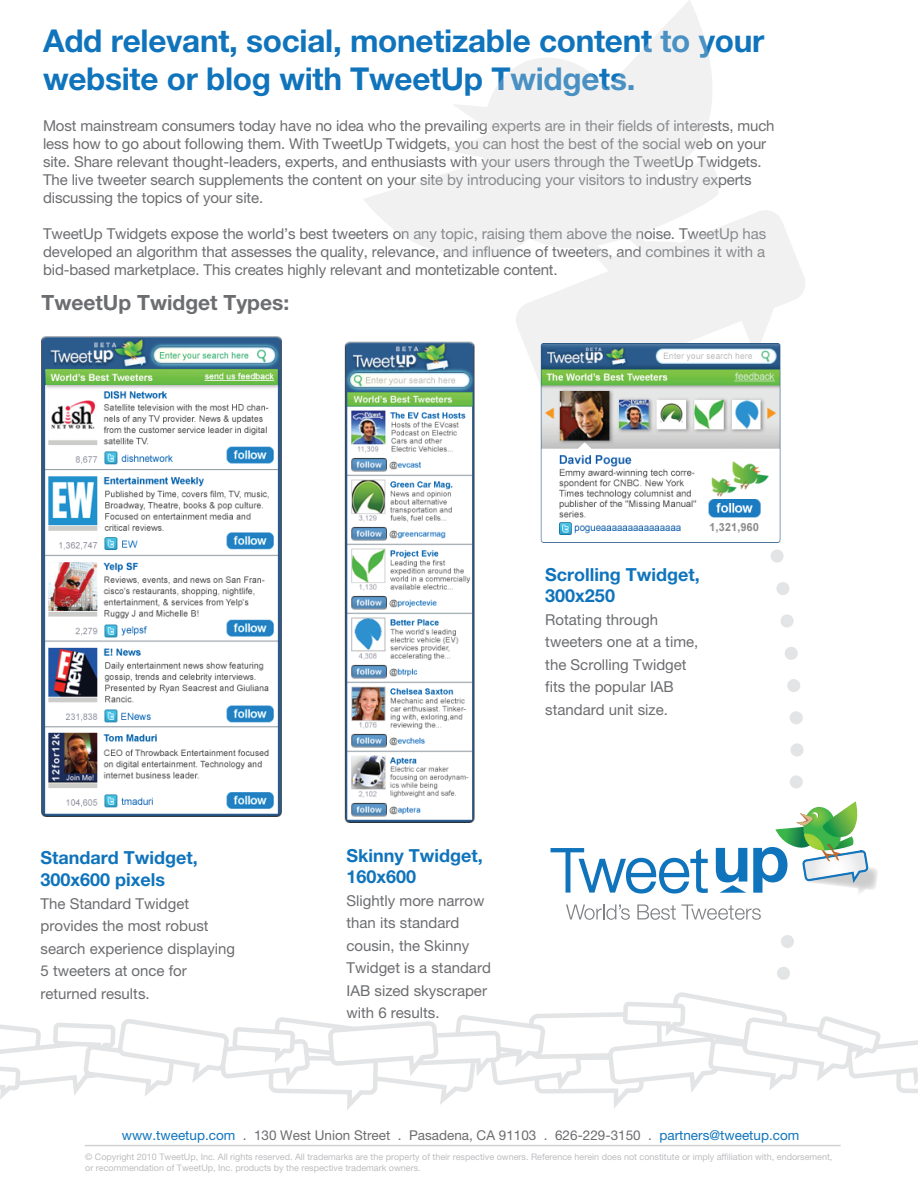
<style>
.page{position:relative;width:918px;height:1188px;background:#fff}
.page>*{position:absolute;margin:0;border:0;box-sizing:border-box;transform-origin:0 0}
.t1{font:700 31.5px/37.8px "Helvetica Neue";letter-spacing:-.01em;color:#1074bc}
.t2{font:700 21px "Helvetica Neue";color:#6c6d70}
.t3{font:700 18px/21.6px "Helvetica Neue";color:#1074bc}
.t4{font:15px/22.5px "Helvetica Neue";letter-spacing:-.01em;color:#6c6d70}
.t5{font:13.5px "Helvetica Neue";color:#6c6d70}
.t6{font:9px/10.8px "Helvetica Neue";color:#bcbdc0}
.s1{color:#1074bc}
</style>
<div class="page">
<img style="left:41px;top:336px;width:241px;height:481px">
<svg style="left:0;top:992px;width:918px;height:118px"></svg>
<svg style="left:560px;top:210px;width:245px;height:81px"></svg>
<svg style="left:364px;top:1px;width:357px;height:288px"></svg>
<div style="left:778px;top:967px;width:12px;height:12px;background:#e3e4e5;border-radius:50%"></div>
<div style="left:777px;top:967px;width:13px;height:13px;border:2px solid #d1d2d4;border-radius:50%"></div>
<div style="left:781px;top:936px;width:13px;height:12px;background:#e3e4e5;border-radius:50%"></div>
<div style="left:781px;top:935px;width:13px;height:13px;border:2px solid #d1d2d4;border-radius:50%"></div>
<div style="left:790px;top:776px;width:12px;height:12px;background:#e3e4e5;border-radius:50%"></div>
<div style="left:790px;top:775px;width:13px;height:14px;border:2px solid #d1d2d4;border-radius:50%"></div>
<div style="left:791px;top:744px;width:12px;height:12px;background:#e3e4e5;border-radius:50%"></div>
<div style="left:790px;top:743px;width:14px;height:14px;border:2px solid #d1d2d4;border-radius:50%"></div>
<div style="left:790px;top:712px;width:12px;height:12px;background:#e3e4e5;border-radius:50%"></div>
<div style="left:789px;top:711px;width:14px;height:14px;border:2px solid #d1d2d4;border-radius:50%"></div>
<div style="left:788px;top:680px;width:12px;height:12px;background:#e3e4e5;border-radius:50%"></div>
<div style="left:787px;top:679px;width:14px;height:13px;border:2px solid #d1d2d4;border-radius:50%"></div>
<div style="left:785px;top:647px;width:12px;height:12px;background:#e3e4e5;border-radius:50%"></div>
<div style="left:784px;top:647px;width:14px;height:13px;border:2px solid #d1d2d4;border-radius:50%"></div>
<div style="left:781px;top:615px;width:12px;height:12px;background:#e3e4e5;border-radius:50%"></div>
<div style="left:780px;top:614px;width:14px;height:14px;border:2px solid #d1d2d4;border-radius:50%"></div>
<img style="left:344px;top:341px;width:131px;height:482px">
<img style="left:516px;top:291px;width:287px;height:304px">
<svg style="left:716px;top:848px;width:31px;height:45px"></svg>
<svg style="left:753px;top:801px;width:125px;height:92px"></svg>
<svg style="left:551px;top:848px;width:157px;height:46px"></svg>
<svg style="left:566px;top:904px;width:64px;height:16px"></svg>
<svg style="left:637px;top:904px;width:124px;height:16px"></svg>
<hr style="left:85px;top:1145px;width:756px;height:1px;background:#d1d2d4">
<h1 class="t1" style="left:43px;top:21px;width:723px">Add relevant, social, monetizable content to your website or blog with TweetUp Twidgets.</h1>
<p class="t4" style="left:43px;top:116px;width:733px;line-height:18px">Most mainstream consumers today have no idea who the prevailing experts are in their fields of interests, much less how to go about following them. With TweetUp Twidgets, you can host the best of the social web on your site. Share relevant thought-leaders, experts, and enthusiasts with your users through the TweetUp Twidgets.<br>The live tweeter search supplements the content on your site by introducing your visitors to industry experts discussing the topics of your site.</p>
<p class="t4" style="left:43px;top:224px;width:725px;line-height:18px;text-align:justify">TweetUp Twidgets expose the world’s best tweeters on any topic, raising them above the noise. TweetUp has developed an algorithm that assesses the quality, relevance, and influence of tweeters, and combines it with a bid-based marketplace. This creates highly relevant and montetizable content.</p>
<h2 class="t2" style="left:42px;top:289px;width:249px">TweetUp Twidget Types:</h2>
<p class="t3" style="left:41px;top:847px;width:159px">Standard Twidget,<br>300x600 pixels</p>
<p class="t4" style="left:41px;top:892px;width:196px">The Standard Twidget provides the most robust search experience displaying<br>5 tweeters at once for returned results.</p>
<p class="t3" style="left:346px;top:844px;width:138px">Skinny Twidget,<br>160x600</p>
<p class="t4" style="left:346px;top:889px;width:146px">Slightly more narrow than its standard cousin, the Skinny<br>Twidget is a standard<br>IAB sized skyscraper with 6 results.</p>
<p class="t3" style="left:545px;top:563px;width:156px">Scrolling Twidget,<br>300x250</p>
<p class="t4" style="left:545px;top:608px;width:155px">Rotating through tweeters one at a time, the Scrolling Twidget fits the popular IAB standard unit size.</p>
<p class="t5" style="left:122px;top:1127px;width:679px"><span class="s1">www.tweetup.com</span> . 130 West Union Street . Pasadena, CA 91103 . 626-229-3150 . <span class="s1">partners@tweetup.com</span></p>
<p class="t6" style="left:85px;top:1151px;width:749px">© Copyright 2010 TweetUp, Inc. All rights reserved. All trademarks are the property of their respective owners. Reference herein does not constitute or imply affiliation with, endorsement, or recommendation of TweetUp, Inc. products by the respective trademark owners.</p>
</div>
